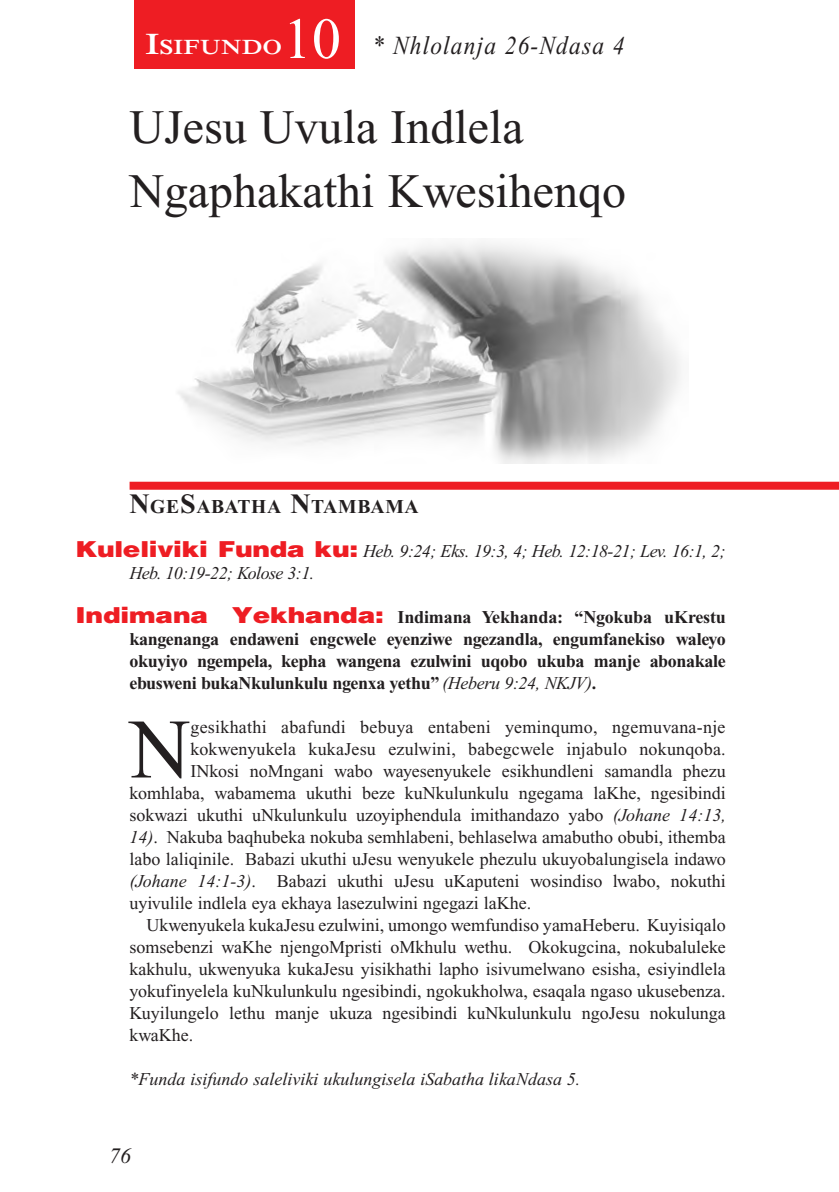
<style>
.page{position:relative;width:839px;height:1192px;background:#fff}
.page>*{position:absolute;margin:0;border:0;box-sizing:border-box;transform-origin:0 0}
.Body_Drop_Cap{font:84.4px "Times New Roman PS Std";color:#231f20}
.Lesson_Number{font:58px "Times New Roman PS Std";color:#fff}
.Lesson_Head_SA{font:48px/64px "Times New Roman PS Std";color:#231f20}
.Lesson_Dates{font:italic 26px "Times New Roman PS Std";letter-spacing:.05em;color:#231f20;scale:.9 1}
.PageNumbers{font:italic 22px "Times New Roman PS Std";color:#231f20}
.Lesson_Start_Head{font:600 21px "Times NRMT Std";letter-spacing:.015em;color:#fff;scale:1.1 1}
.Sabbath_Afternoon_He{font:700 19.6px "Times New Roman PS Std";letter-spacing:.035em;color:#231f20}
.Body_Drop_Cap-2{font:18px/22px "Times New Roman PS Std";color:#231f20;text-align:justify}
.Question{font:700 18px/22px "Times New Roman PS Std";letter-spacing:-.02em;color:#231f20;text-align:justify}
.Question-2{font:italic 18px/22px "Times New Roman PS Std";letter-spacing:-.03em;color:#231f20}
.Question-3{font:italic 18px "Times New Roman PS Std";color:#231f20}
.s1{font-size:30px}
.s2{font-size:28px}
.s3{font-family:"Helvetica LT Std";font-weight:900;font-style:normal;font-size:22px;color:#ee1d23}
.s4{font-family:"Helvetica LT Std";font-weight:900;font-size:22px;color:#ee1d23}
.s5{font-weight:400;font-style:italic}
.s6{font-style:italic}
</style>
<div class="page">
<div style="left:130px;top:482px;width:709px;height:8px;background:#ee1d23"></div>
<div style="left:134px;top:0;width:220px;height:69px;background:#ee1d23"></div>
<img style="left:178px;top:242px;width:503px;height:221px">
<p class="Lesson_Number" style="left:283px;top:7px;width:59px">10</p>
<p class="Lesson_Start_Head" style="left:145px;top:35px;width:125px"><span class="s1">I</span>SIFUNDO</p>
<p class="Lesson_Dates" style="left:372px;top:31px;width:281px">* Nhlolanja 26-Ndasa 4</p>
<p class="Lesson_Head_SA" style="left:129px;top:95px;width:498px">UJesu Uvula Indlela<br>Ngaphakathi Kwesihenqo</p>
<p class="Sabbath_Afternoon_He" style="left:129px;top:496px;width:291px"><span class="s2">N</span>GE<span class="s2">S</span>ABATHA <span class="s2">N</span>TAMBAMA</p>
<p class="Question-2" style="left:129px;top:541px;width:598px;text-indent:-54px"><span class="s3">Kuleliviki Funda ku:</span> Heb. 9:24; Eks. 19:3, 4; Heb. 12:18-21; Lev. 16:1, 2;<br>Heb. 10:19-22; Kolose 3:1.</p>
<p class="Question" style="left:129px;top:606px;width:598px;text-indent:-54px"><span class="s4">Indimana Yekhanda:</span> Indimana Yekhanda: “Ngokuba uKrestu kangenanga endaweni engcwele eyenziwe ngezandla, engumfanekiso waleyo okuyiyo ngempela, kepha wangena ezulwini uqobo ukuba manje abonakale ebusweni bukaNkulunkulu ngenxa yethu” <span class="s5">(Heberu 9:24, NKJV)</span>.</p>
<p class="Body_Drop_Cap" style="left:129px;top:703px;width:62px">N</p>
<p class="Body_Drop_Cap-2" style="left:190px;top:716px;width:536px">gesikhathi abafundi bebuya entabeni yeminqumo, ngemuvana-nje</p>
<p class="Body_Drop_Cap-2" style="left:190px;top:738px;width:537px">kokwenyukela kukaJesu ezulwini, babegcwele injabulo nokunqoba.</p>
<p class="Body_Drop_Cap-2" style="left:190px;top:760px;width:537px">INkosi noMngani wabo wayesenyukele esikhundleni samandla phezu</p>
<p class="Body_Drop_Cap-2" style="left:129px;top:782px;width:598px">komhlaba, wabamema ukuthi beze kuNkulunkulu ngegama laKhe, ngesibindi</p>
<p class="Body_Drop_Cap-2" style="left:129px;top:804px;width:598px">sokwazi ukuthi uNkulunkulu uzoyiphendula imithandazo yabo <span class="s6">(Johane 14:13,</span></p>
<p class="Body_Drop_Cap-2" style="left:129px;top:826px;width:598px"><span class="s6">14)</span>. Nakuba baqhubeka nokuba semhlabeni, behlaselwa amabutho obubi, ithemba</p>
<p class="Body_Drop_Cap-2" style="left:129px;top:848px;width:598px">labo laliqinile. Babazi ukuthi uJesu wenyukele phezulu ukuyobalungisela indawo</p>
<p class="Body_Drop_Cap-2" style="left:129px;top:870px;width:598px"><span class="s6">(Johane 14:1-3)</span>. Babazi ukuthi uJesu uKaputeni wosindiso lwabo, nokuthi</p>
<p class="Body_Drop_Cap-2" style="left:129px;top:892px;width:403px">uyivulile indlela eya ekhaya lasezulwini ngegazi laKhe.</p>
<p class="Body_Drop_Cap-2" style="left:129px;top:914px;width:598px;text-indent:17px">Ukwenyukela kukaJesu ezulwini, umongo wemfundiso yamaHeberu. Kuyisiqalo somsebenzi waKhe njengoMpristi oMkhulu wethu. Okokugcina, nokubaluleke kakhulu, ukwenyuka kukaJesu yisikhathi lapho isivumelwano esisha, esiyindlela yokufinyelela kuNkulunkulu ngesibindi, ngokukholwa, esaqala ngaso ukusebenza.<br>Kuyilungelo lethu manje ukuza ngesibindi kuNkulunkulu ngoJesu nokulunga kwaKhe.</p>
<p class="Question-3" style="left:129px;top:1070px;width:452px">*Funda isifundo saleliviki ukulungisela iSabatha likaNdasa 5.</p>
<p class="PageNumbers" style="left:109px;top:1143px;width:23px">76</p>
</div>
